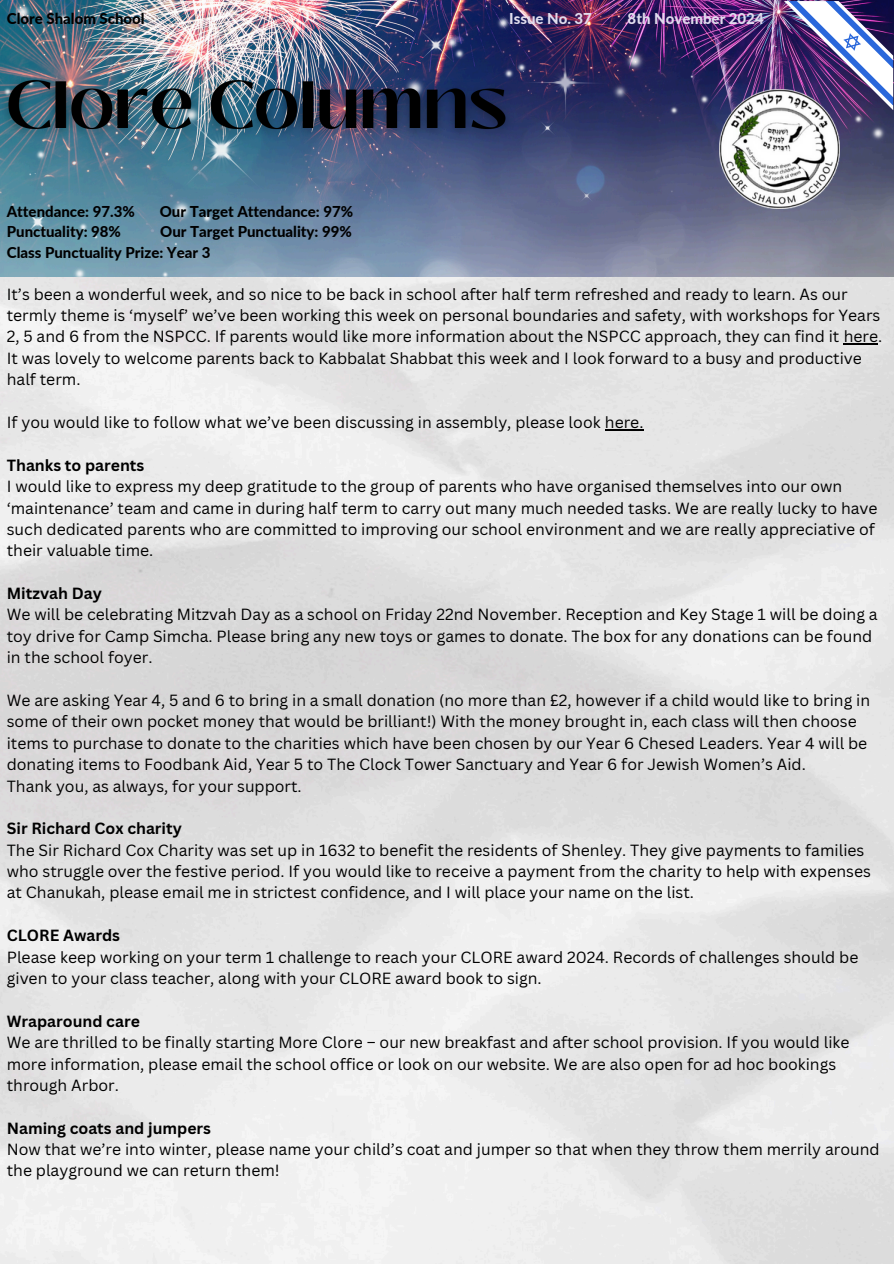
<style>
.page{position:relative;width:894px;height:1264px;background:#fff}
.page>*{position:absolute;margin:0;border:0;box-sizing:border-box;transform-origin:0 0}
.t1{font:15.75px/21.3px "Canva Sans";color:#000}
.t2{font:700 15.75px "Canva Sans";color:#000}
.t3{font:800 15px/20.2px "Lato";color:#000}
.t4{font:800 15px "Lato";color:#e1ddee}
</style>
<div class="page">
<img style="left:0;top:277px;width:893px;height:986px">
<img style="left:0;top:0;width:893px;height:277px">
<img style="left:719px;top:89px;width:119px;height:120px">
<img style="left:783px;top:1px;width:109px;height:109px">
<hr style="left:843px;top:343px;width:34px;height:2px;background:#000">
<hr style="left:604px;top:429px;width:39px;height:1px;background:#000">
<img style="left:0;top:54px;width:523px;height:103px">
<p class="t3" style="left:7px;top:8px;width:139px">Clore Shalom School</p>
<p class="t3" style="left:7px;top:201px;width:129px">Attendance: 97.3%</p>
<p class="t3" style="left:160px;top:201px;width:195px">Our Target Attendance: 97%</p>
<p class="t3" style="left:7px;top:221px;width:116px">Punctuality: 98%</p>
<p class="t3" style="left:7px;top:221px;width:346px;text-indent:153px">Our Target Punctuality: 99%<br>Class Punctuality Prize: Year 3</p>
<p class="t4" style="left:509px;top:9px;width:84px">Issue No. 37</p>
<p class="t4" style="left:627px;top:9px;width:137px">8th November 2024</p>
<h2 class="t1" style="left:7px;top:283px;width:876px">It’s been a wonderful week, and so nice to be back in school after half term refreshed and ready to learn. As our termly theme is ‘myself’ we’ve been working this week on personal boundaries and safety, with workshops for Years 2, 5 and 6 from the NSPCC. If parents would like more information about the NSPCC approach, they can find it here.<br>It was lovely to welcome parents back to Kabbalat Shabbat this week and I look forward to a busy and productive half term.</h2>
<p class="t1" style="left:7px;top:411px;width:638px">If you would like to follow what we’ve been discussing in assembly, please look here.</p>
<h2 class="t2" style="left:7px;top:454px;width:139px">Thanks to parents</h2>
<p class="t1" style="left:7px;top:475px;width:872px">I would like to express my deep gratitude to the group of parents who have organised themselves into our own ‘maintenance’ team and came in during half term to carry out many much needed tasks. We are really lucky to have such dedicated parents who are committed to improving our school environment and we are really appreciative of their valuable time.</p>
<p class="t2" style="left:7px;top:582px;width:96px">Mitzvah Day</p>
<p class="t1" style="left:7px;top:603px;width:872px">We will be celebrating Mitzvah Day as a school on Friday 22nd November. Reception and Key Stage 1 will be doing a toy drive for Camp Simcha. Please bring any new toys or games to donate. The box for any donations can be found in the school foyer.</p>
<p class="t1" style="left:7px;top:689px;width:864px">We are asking Year 4, 5 and 6 to bring in a small donation (no more than £2, however if a child would like to bring in some of their own pocket money that would be brilliant!) With the money brought in, each class will then choose items to purchase to donate to the charities which have been chosen by our Year 6 Chesed Leaders. Year 4 will be donating items to Foodbank Aid, Year 5 to The Clock Tower Sanctuary and Year 6 for Jewish Women’s Aid.</p>
<p class="t1" style="left:7px;top:774px;width:296px">Thank you, as always, for your support.</p>
<p class="t2" style="left:7px;top:817px;width:176px">Sir Richard Cox charity</p>
<p class="t1" style="left:7px;top:839px;width:865px">The Sir Richard Cox Charity was set up in 1632 to benefit the residents of Shenley. They give payments to families who struggle over the festive period. If you would like to receive a payment from the charity to help with expenses at Chanukah, please email me in strictest confidence, and I will place your name on the list.</p>
<p class="t2" style="left:7px;top:924px;width:115px">CLORE Awards</p>
<p class="t1" style="left:7px;top:945px;width:852px">Please keep working on your term 1 challenge to reach your CLORE award 2024. Records of challenges should be given to your class teacher, along with your CLORE award book to sign.</p>
<p class="t2" style="left:7px;top:1009px;width:134px">Wraparound care</p>
<p class="t1" style="left:7px;top:1031px;width:844px">We are thrilled to be finally starting More Clore – our new breakfast and after school provision. If you would like more information, please email the school office or look on our website. We are also open for ad hoc bookings through Arbor.</p>
<p class="t2" style="left:7px;top:1116px;width:206px">Naming coats and jumpers</p>
<p class="t1" style="left:7px;top:1138px;width:874px">Now that we’re into winter, please name your child’s coat and jumper so that when they throw them merrily around the playground we can return them!</p>
</div>
